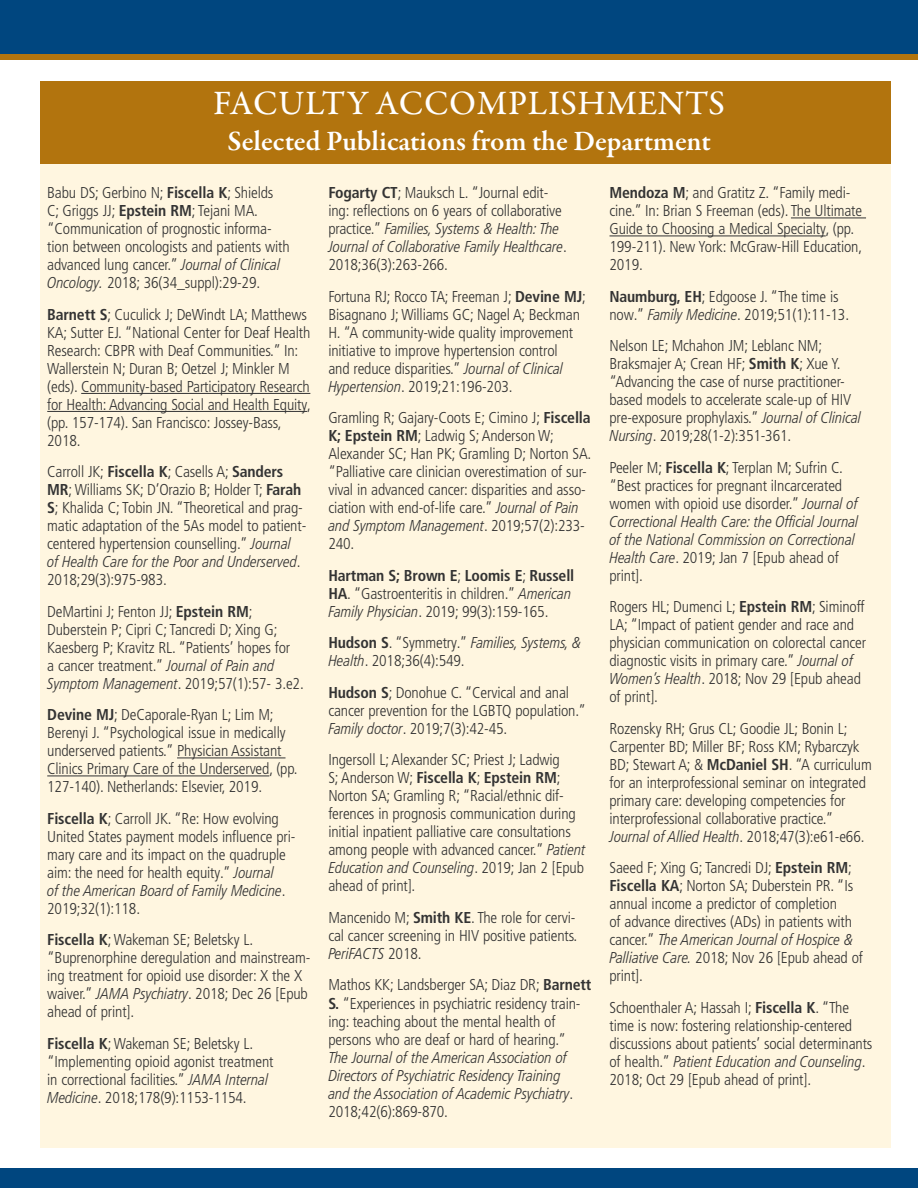
<style>
.page{position:relative;width:918px;height:1188px;background:#fff}
.page>*{position:absolute;margin:0;border:0;box-sizing:border-box;transform-origin:0 0}
.t1{font:500 34.5px "Garamond Premr Pro";letter-spacing:.015em;color:#fff}
.t2{font:600 28.5px "Garamond Premr Pro";letter-spacing:-.005em;color:#fff}
.t3{font:300 condensed 15.75px/18px "Frutiger LT Pro";letter-spacing:-.01em;color:#333}
.t4{font:italic 300 condensed 15.75px/18px "Frutiger LT Pro";letter-spacing:-.01em;color:#333}
.s1{font-weight:700}
.s2{font-style:italic}
.s3{font-style:normal}
</style>
<div class="page">
<div style="left:40px;top:151px;width:851px;height:997px;background:#fff6e0"></div>
<div style="left:0;top:0;width:918px;height:54px;background:#00467f"></div>
<div style="left:0;top:54px;width:918px;height:5px;background:#b2740e"></div>
<div style="left:40px;top:81px;width:851px;height:82px;background:#b2740e"></div>
<div style="left:0;top:1169px;width:918px;height:19px;background:#00467f"></div>
<hr style="left:81px;top:393px;width:229px;height:1px;background:#333">
<hr style="left:47px;top:411px;width:260px;height:1px;background:#333">
<hr style="left:177px;top:758px;width:109px;height:1px;background:#333">
<hr style="left:47px;top:776px;width:222px;height:1px;background:#333">
<hr style="left:791px;top:218px;width:75px;height:1px;background:#333">
<hr style="left:610px;top:236px;width:216px;height:1px;background:#333">
<h1 class="t1" style="left:213px;top:83px;width:513px">FACULTY ACCOMPLISHMENTS</h1>
<h2 class="t2" style="left:227px;top:123px;width:485px">Selected Publications from the Department</h2>
<p class="t3" style="left:47px;top:184px;width:244px">Babu DS; Gerbino N; <span class="s1">Fiscella K</span>; Shields<br>C; Griggs JJ; <span class="s1">Epstein RM</span>; Tejani MA. “Communication of prognostic informa&shy;tion between oncologists and patients with advanced lung cancer.” <span class="s2">Journal of Clinical Oncology.</span> 2018; 36(34_suppl):29-29.</p>
<p class="t3" style="left:47px;top:306px;width:265px"><span class="s1">Barnett S</span>; Cuculick J; DeWindt LA; Matthews KA; Sutter EJ. “National Center for Deaf Health Research: CBPR with Deaf Communities.” In:<br>Wallerstein N; Duran B; Oetzel J; Minkler M (eds). Community-based Participatory Research for Health: Advancing Social and Health Equity, (pp. 157-174). San Francisco: Jossey-Bass, 2018.</p>
<p class="t3" style="left:47px;top:463px;width:261px">Carroll JK; <span class="s1">Fiscella K</span>; Casells A; <span class="s1">Sanders MR</span>; Williams SK; D’Orazio B; Holder T; <span class="s1">Farah S</span>; Khalida C; Tobin JN. “Theoretical and prag&shy;matic adaptation of the 5As model to patient&shy;centered hypertension counselling.” <span class="s2">Journal<br>of Health Care for the Poor and Underserved</span>.<br>2018;29(3):975-983.</p>
<p class="t3" style="left:47px;top:603px;width:258px">DeMartini J; Fenton JJ; <span class="s1">Epstein RM</span>; Duberstein P; Cipri C; Tancredi D; Xing G; Kaesberg P; Kravitz RL. “Patients’ hopes for<br>a cancer treatment.” <span class="s2">Journal of Pain and Symptom Management</span>. 2019;57(1):57- 3.e2.</p>
<p class="t3" style="left:47px;top:706px;width:252px"><span class="s1">Devine MJ</span>; DeCaporale-Ryan L; Lim M; Berenyi J. “Psychological issue in medically underserved patients.” Physician Assistant Clinics Primary Care of the Underserved, (pp.<br>127-140). Netherlands: Elsevier, 2019.</p>
<p class="t3" style="left:47px;top:810px;width:250px"><span class="s1">Fiscella K</span>; Carroll JK. “Re: How evolving United States payment models influence pri&shy;mary care and its impact on the quadruple aim: the need for health equity.” <span class="s2">Journal<br>of the American Board of Family Medicine</span>.<br>2019;32(1):118.</p>
<p class="t3" style="left:47px;top:931px;width:265px"><span class="s1">Fiscella K</span>; Wakeman SE; Beletsky L. “Buprenorphine deregulation and mainstream&shy;ing treatment for opioid use disorder: X the X waiver.” <span class="s2">JAMA Psychiatry</span>. 2018; Dec 26 [Epub ahead of print].</p>
<p class="t3" style="left:47px;top:1035px;width:228px"><span class="s1">Fiscella K</span>; Wakeman SE; Beletsky L. “Implementing opioid agonist treatment in correctional facilities.” <span class="s2">JAMA Internal Medicine</span>. 2018;178(9):1153-1154.</p>
<p class="t3" style="left:610px;top:184px;width:254px"><span class="s1">Mendoza M</span>; and Gratitz Z. “Family medi&shy;cine.” In: Brian S Freeman (eds). The Ultimate Guide to Choosing a Medical Specialty, (pp.<br>199-211). New York: McGraw-Hill Education, 2019.</p>
<p class="t3" style="left:610px;top:288px;width:241px"><span class="s1">Naumburg, EH</span>; Edgoose J. “The time is now.” <span class="s2">Family Medicine</span>. 2019;51(1):11-13.</p>
<p class="t3" style="left:610px;top:337px;width:253px">Nelson LE; Mchahon JM; Leblanc NM; Braksmajer A; Crean HF; <span class="s1">Smith K</span>; Xue Y. “Advancing the case of nurse practitioner&shy;based models to accelerate scale-up of HIV pre-exposure prophylaxis.” <span class="s2">Journal of Clinical Nursing</span>. 2019;28(1-2):351-361.</p>
<p class="t3" style="left:610px;top:459px;width:251px">Peeler M; <span class="s1">Fiscella K</span>; Terplan M; Sufrin C. “Best practices for pregnant iIncarcerated women with opioid use disorder.” <span class="s2">Journal of Correctional Health Care: the Official Journal of the National Commission on Correctional Health Care</span>. 2019; Jan 7 [Epub ahead of print].</p>
<p class="t3" style="left:610px;top:598px;width:258px">Rogers HL; Dumenci L; <span class="s1">Epstein RM</span>; Siminoff LA; “Impact of patient gender and race and physician communication on colorectal cancer diagnostic visits in primary care.” <span class="s2">Journal of Women’s Health</span>. 2018; Nov 29 [Epub ahead of print].</p>
<p class="t3" style="left:610px;top:720px;width:264px">Rozensky RH; Grus CL; Goodie JL; Bonin L; Carpenter BD; Miller BF; Ross KM; Rybarczyk BD; Stewart A; &amp; <span class="s1">McDaniel SH</span>. “A curriculum for an interprofessional seminar on integrated primary care: developing competencies for interprofessional collaborative practice.” <span class="s2">Journal of Allied Health</span>. 2018;47(3):e61-e66.</p>
<p class="t3" style="left:610px;top:859px;width:255px">Saeed F; Xing G; Tancredi DJ; <span class="s1">Epstein RM</span>; <span class="s1">Fiscella KA</span>; Norton SA; Duberstein PR. “Is annual income a predictor of completion<br>of advance directives (ADs) in patients with cancer.” <span class="s2">The American Journal of Hospice &amp; Palliative Care.</span> 2018; Nov 26 [Epub ahead of print].</p>
<p class="t3" style="left:610px;top:999px;width:264px">Schoenthaler A; Hassah I; <span class="s1">Fiscella K</span>. “The time is now: fostering relationship-centered discussions about patients’ social determinants of health.” <span class="s2">Patient Education and Counseling</span>.<br>2018; Oct 29 [Epub ahead of print].</p>
<p class="t3" style="left:328px;top:184px;width:240px"><span class="s1">Fogarty CT</span>; Mauksch L. “Journal edit&shy;ing: reflections on 6 years of collaborative practice.” <span class="s2">Families, Systems &amp; Health: The Journal of Collaborative Family Healthcare</span>.<br>2018;36(3):263-266.</p>
<p class="t3" style="left:328px;top:288px;width:259px">Fortuna RJ; Rocco TA; Freeman J; <span class="s1">Devine MJ</span>; Bisagnano J; Williams GC; Nagel A; Beckman H. “A community-wide quality improvement initiative to improve hypertension control<br>and reduce disparities.” <span class="s2">Journal of Clinical Hypertension</span>. 2019;21:196-203.</p>
<p class="t3" style="left:328px;top:409px;width:265px">Gramling R; Gajary-Coots E; Cimino J; <span class="s1">Fiscella K; Epstein RM</span>; Ladwig S; Anderson W; Alexander SC; Han PK; Gramling D; Norton SA. “Palliative care clinician overestimation of sur&shy;vival in advanced cancer: disparities and asso&shy;ciation with end-of-life care.” <span class="s2">Journal of Pain and Symptom Management</span>. 2019;57(2):233- 240.</p>
<p class="t3" style="left:328px;top:567px;width:248px"><span class="s1">Hartman S; Brown E</span>; <span class="s1">Loomis E</span>; <span class="s1">Russell<br>HA</span>. “Gastroenteritis in children.” <span class="s2">American<br>Family Physician</span>. 2019; 99(3):159-165.</p>
<p class="t3" style="left:328px;top:634px;width:254px"><span class="s1">Hudson S</span>. “Symmetry.” <span class="s2">Families, Systems, &amp;<br>Health</span>. 2018;36(4):549.</p>
<p class="t3" style="left:328px;top:684px;width:259px"><span class="s1">Hudson S</span>; Donohue C. “Cervical and anal cancer prevention for the LGBTQ population.”<br><span class="s2">Family doctor</span>. 2019;7(3):42-45.</p>
<p class="t3" style="left:328px;top:751px;width:259px">Ingersoll L; Alexander SC; Priest J; Ladwig<br>S; Anderson W; <span class="s1">Fiscella K</span>; <span class="s1">Epstein RM</span>; Norton SA; Gramling R; “Racial/ethnic dif&shy;ferences in prognosis communication during initial inpatient palliative care consultations among people with advanced cancer.” <span class="s2">Patient Education and Counseling</span>. 2019; Jan 2 [Epub ahead of print].</p>
<p class="t3" style="left:328px;top:909px;width:250px;text-align:justify">Mancenido M; <span class="s1">Smith KE</span>. The role for cervi&shy;cal cancer screening in HIV positive patients.<br><span class="s2">PeriFACTS</span> 2018.</p>
<p class="t3" style="left:328px;top:976px;width:265px">Mathos KK; Landsberger SA; Diaz DR; <span class="s1">Barnett S.</span> “Experiences in psychiatric residency train&shy;ing: teaching about the mental health of persons who are deaf or hard of hearing.”</p>
<p class="t4" style="left:328px;top:1048px;width:246px">The Journal of the American Association of Directors of Psychiatric Residency Training and the Association of Academic Psychiatry<span class="s3">.<br>2018;42(6):869-870.</span></p>
</div>
